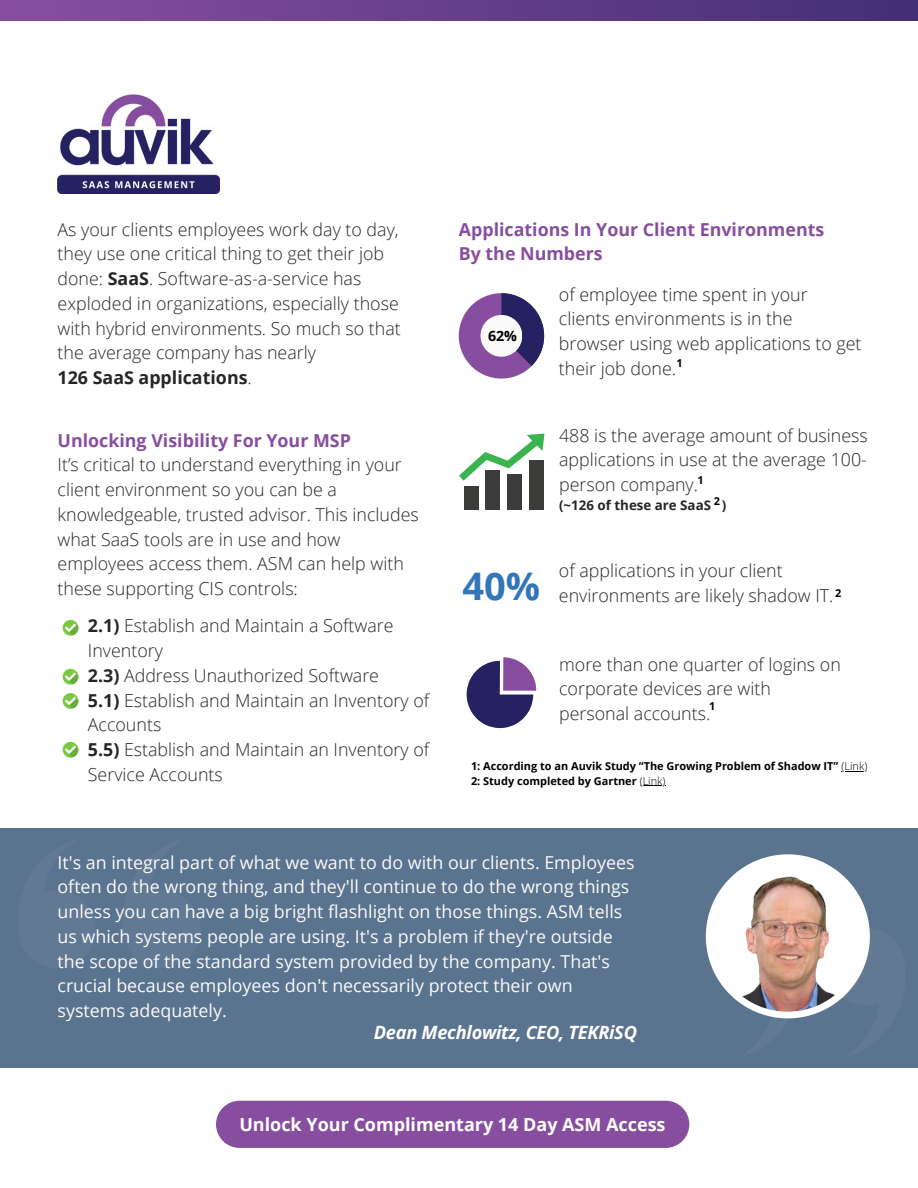
<style>
.page{position:relative;width:918px;height:1188px;background:#fff}
.page>*{position:absolute;margin:0;border:0;box-sizing:border-box;transform-origin:0 0}
.t1{font:700 38.1px "Open Sans";color:#3176bb}
.t2{font:italic 700 18.3px "Open Sans";letter-spacing:-.015em;color:#fff}
.t3{font:700 18px "Open Sans";color:#fff}
.t4{font:300 17.85px/24.8px "Open Sans";color:#252627}
.t5{font:17.85px/24.8px "Open Sans";color:#fafafa}
.t6{font:700 17.85px "Open Sans";color:#874e9f}
.t7{font:700 17.85px "Open Sans";color:#252627}
.t8{font:700 14.25px "Open Sans";color:#000}
.t9{font:700 13.35px "Open Sans";color:#252627}
.t10{font:700 10.95px "Open Sans";color:#000}
.s1{font-weight:700}
.s2{font-weight:300}
</style>
<div class="page">
<div style="left:0;top:829px;width:918px;height:239px;background:#5a738e"></div>
<svg style="left:459px;top:293px;width:85px;height:86px"></svg>
<div style="left:480px;top:315px;width:42px;height:42px;background:#fafafa;border-radius:50%"></div>
<div style="left:63px;top:620px;width:15px;height:16px;background:#7ac943;border-radius:50%"></div>
<svg style="left:65px;top:623px;width:13px;height:13px"></svg>
<div style="left:216px;top:1101px;width:473px;height:47px;background:#874e9f;border-radius:24px"></div>
<div style="left:464px;top:486px;width:14px;height:24px;background:#3c3c3b"></div>
<div style="left:486px;top:470px;width:14px;height:40px;background:#3c3c3b"></div>
<div style="left:508px;top:474px;width:14px;height:36px;background:#3c3c3b"></div>
<div style="left:529px;top:461px;width:14px;height:49px;background:#3c3c3b"></div>
<svg style="left:459px;top:434px;width:85px;height:47px"></svg>
<svg style="left:467px;top:657px;width:69px;height:71px"></svg>
<svg style="left:842px;top:771px;width:25px;height:1px"></svg>
<div style="left:0;top:0;width:918px;height:21px;background:linear-gradient(to right,#884fa0,#432f74)"></div>
<img style="left:58px;top:94px;width:162px;height:99px">
<svg style="left:706px;top:854px;width:164px;height:165px"></svg>
<img style="left:712px;top:861px;width:151px;height:151px;border-radius:50%">
<div style="left:63px;top:669px;width:15px;height:16px;background:#7ac943;border-radius:50%"></div>
<svg style="left:65px;top:673px;width:13px;height:12px"></svg>
<svg style="left:63px;top:693px;width:15px;height:16px"></svg>
<svg style="left:65px;top:697px;width:13px;height:12px"></svg>
<div style="left:63px;top:742px;width:15px;height:16px;background:#7ac943;border-radius:50%"></div>
<svg style="left:65px;top:746px;width:13px;height:12px"></svg>
<p class="t4" style="left:58px;top:216px;width:345px">As your clients employees work day to day, they use one critical thing to get their job done: <span class="s1">SaaS</span>. Software-as-a-service has exploded in organizations, especially those with hybrid environments. So much so that the average company has nearly</p>
<p class="t7" style="left:58px;top:365px;width:196px">126 SaaS applications<span class="s2">.</span></p>
<p class="t6" style="left:58px;top:427px;width:295px">Unlocking Visibility For Your MSP</p>
<p class="t4" style="left:58px;top:452px;width:363px">It’s critical to understand everything in your client environment so you can be a knowledgeable, trusted advisor. This includes what SaaS tools are in use and how employees access them. ASM can help with these supporting CIS controls:</p>
<p class="t4" style="left:88px;top:613px;width:307px"><span class="s1">2.1)</span> Establish and Maintain a Software<br>Inventory</p>
<p class="t4" style="left:88px;top:663px;width:293px"><span class="s1">2.3)</span> Address Unauthorized Software</p>
<p class="t4" style="left:88px;top:687px;width:343px"><span class="s1">5.1)</span> Establish and Maintain an Inventory of<br>Accounts</p>
<p class="t4" style="left:88px;top:737px;width:343px"><span class="s1">5.5)</span> Establish and Maintain an Inventory of<br>Service Accounts</p>
<p class="t6" style="left:459px;top:217px;width:367px">Applications In Your Client Environments</p>
<p class="t6" style="left:459px;top:241px;width:145px">By the Numbers</p>
<p class="t8" style="left:488px;top:326px;width:31px">62%</p>
<p class="t4" style="left:559px;top:281px;width:250px">of employee time spent in your</p>
<p class="t4" style="left:559px;top:306px;width:235px">clients environments is in the</p>
<p class="t4" style="left:559px;top:331px;width:304px">browser using web applications to get their job done.</p>
<p class="t10" style="left:676px;top:356px;width:8px">1</p>
<p class="t4" style="left:559px;top:423px;width:310px;text-align:justify">488 is the average amount of business applications in use at the average 100- person company.</p>
<p class="t9" style="left:559px;top:496px;width:169px">(~126 of these are SaaS )</p>
<p class="t10" style="left:697px;top:473px;width:8px">1</p>
<p class="t10" style="left:714px;top:493px;width:8px">2</p>
<p class="t1" style="left:463px;top:560px;width:79px">40%</p>
<p class="t4" style="left:559px;top:558px;width:276px">of applications in your client environments are likely shadow IT.</p>
<p class="t10" style="left:835px;top:585px;width:8px">2</p>
<p class="t4" style="left:559px;top:651px;width:283px">more than one quarter of logins on corporate devices are with</p>
<p class="t4" style="left:559px;top:701px;width:153px">personal accounts.</p>
<p class="t10" style="left:709px;top:699px;width:8px">1</p>
<p class="t10" style="left:471px;top:758px;width:398px">1: According to an Auvik Study “The Growing Problem of Shadow IT” <span class="s2">(Link)</span></p>
<p class="t10" style="left:471px;top:773px;width:196px">2: Study completed by Gartner <span class="s2">(Link)</span></p>
<p class="t5" style="left:58px;top:849px;width:579px">It's an integral part of what we want to do with our clients. Employees often do the wrong thing, and they'll continue to do the wrong things unless you can have a big bright flashlight on those things. ASM tells us which systems people are using. It's a problem if they're outside the scope of the standard system provided by the company. That's crucial because employees don't necessarily protect their own systems adequately.</p>
<p class="t2" style="left:374px;top:1019px;width:265px">Dean Mechlowitz, CEO, TEKRiSQ</p>
<p class="t3" style="left:239px;top:1112px;width:428px">Unlock Your Complimentary 14 Day ASM Access</p>
</div>
